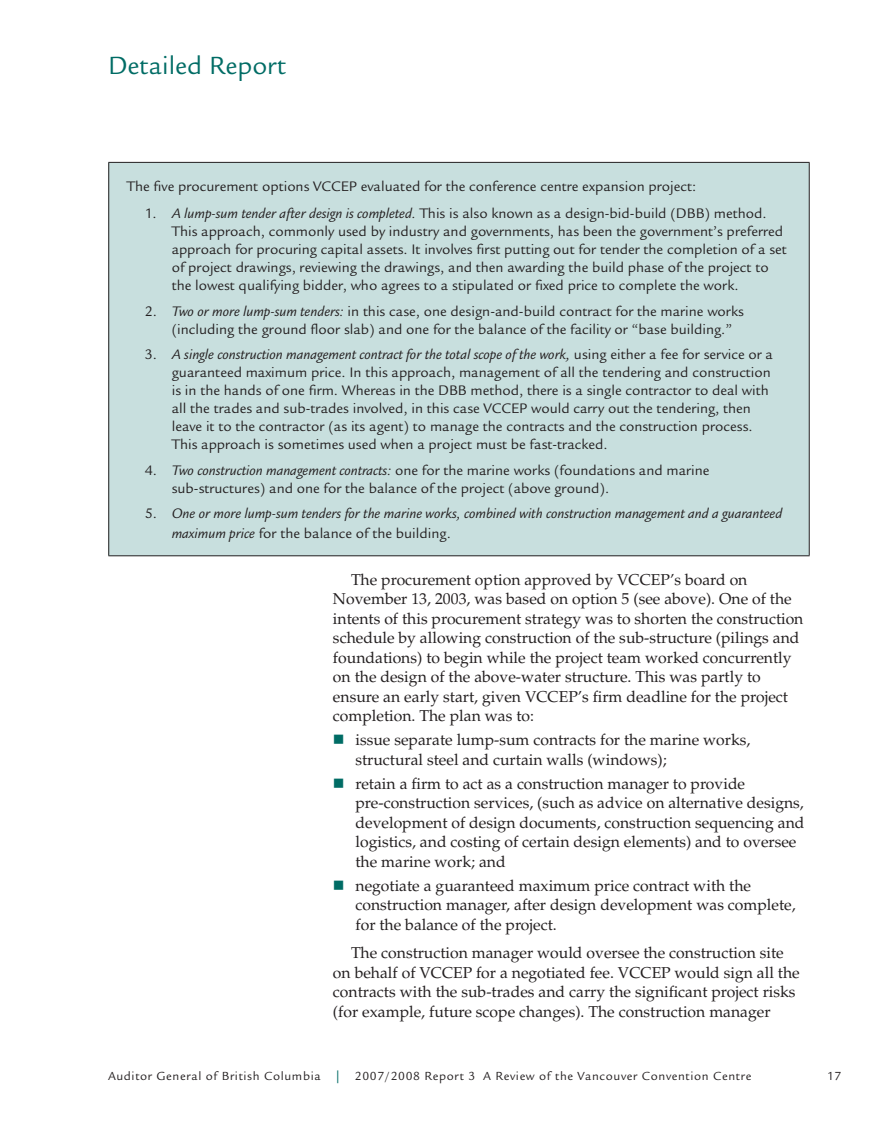
<style>
.page{position:relative;width:891px;height:1134px;background:#fff}
.page>*{position:absolute;margin:0;border:0;box-sizing:border-box;transform-origin:0 0}
.t1{font:27px "Legacy Sans";color:#006c65}
.t2{font:15.75px/19.5px "Palatino";color:#231f20}
.t3{font:15px/18px "Legacy Sans";color:#231f20}
.t4{font:italic 15px/19.5px "Legacy Sans";color:#231f20}
.t5{font:12.75px "Legacy Sans";letter-spacing:.05em;color:#231f20}
.s1{font-style:italic}
.s2{font-style:normal}
.s3{color:#006c65}
</style>
<div class="page">
<div style="left:109px;top:162px;width:700px;height:394px;background:#c8dfde"></div>
<hr style="left:108px;top:162px;width:702px;height:1px;background:#231f20">
<hr style="left:108px;top:163px;width:1px;height:392px;background:#231f20">
<hr style="left:809px;top:163px;width:1px;height:392px;background:#231f20">
<hr style="left:108px;top:555px;width:702px;height:1px;background:#231f20">
<h1 class="t1" style="left:108px;top:50px;width:180px">Detailed Report</h1>
<p class="t3" style="left:127px;top:178px;width:571px">The five procurement options VCCEP evaluated for the conference centre expansion project:</p>
<p class="t3" style="left:172px;top:205px;width:617px;text-indent:-27px">1. <span class="s1">A lump-sum tender after design is completed.</span> This is also known as a design-bid-build (DBB) method.<br>This approach, commonly used by industry and governments, has been the government’s preferred approach for procuring capital assets. It involves first putting out for tender the completion of a set of project drawings, reviewing the drawings, and then awarding the build phase of the project to the lowest qualifying bidder, who agrees to a stipulated or fixed price to complete the work.</p>
<p class="t3" style="left:172px;top:302px;width:574px;text-indent:-27px">2. <span class="s1">Two or more lump-sum tenders:</span> in this case, one design-and-build contract for the marine works (including the ground floor slab) and one for the balance of the facility or “base building.”</p>
<p class="t3" style="left:172px;top:346px;width:603px;text-indent:-27px">3. <span class="s1">A single construction management contract for the total scope of the work,</span> using either a fee for service or a guaranteed maximum price. In this approach, management of all the tendering and construction is in the hands of one firm. Whereas in the DBB method, there is a single contractor to deal with all the trades and sub-trades involved, in this case VCCEP would carry out the tendering, then leave it to the contractor (as its agent) to manage the contracts and the construction process.<br>This approach is sometimes used when a project must be fast-tracked.</p>
<p class="t3" style="left:172px;top:461px;width:539px;text-indent:-27px">4. <span class="s1">Two construction management contracts:</span> one for the marine works (foundations and marine sub‑structures) and one for the balance of the project (above ground).</p>
<p class="t4" style="left:172px;top:504px;width:612px;text-indent:-27px"><span class="s2">5.</span> One or more lump-sum tenders for the marine works, combined with construction management and a guaranteed maximum price <span class="s2">for the balance of the building.</span></p>
<p class="t2" style="left:333px;top:570px;width:472px;text-indent:18px">The procurement option approved by VCCEP’s board on November 13, 2003, was based on option 5 (see above). One of the intents of this procurement strategy was to shorten the construction schedule by allowing construction of the sub-structure (pilings and foundations) to begin while the project team worked concurrently on the design of the above-water structure. This was partly to ensure an early start, given VCCEP’s firm deadline for the project completion. The plan was to:</p>
<p class="t2" style="left:356px;top:730px;width:396px">issue separate lump-sum contracts for the marine works, structural steel and curtain walls (windows);</p>
<p class="t2" style="left:356px;top:774px;width:450px">retain a firm to act as a construction manager to provide pre‑construction services, (such as advice on alternative designs, development of design documents, construction sequencing and logistics, and costing of certain design elements) and to oversee the marine work; and</p>
<p class="t2" style="left:356px;top:876px;width:442px">negotiate a guaranteed maximum price contract with the construction manager, after design development was complete, for the balance of the project.</p>
<p class="t2" style="left:333px;top:943px;width:468px;text-indent:18px">The construction manager would oversee the construction site on behalf of VCCEP for a negotiated fee. VCCEP would sign all the contracts with the sub-trades and carry the significant project risks (for example, future scope changes). The construction manager</p>
<p class="t5" style="left:108px;top:1069px;width:645px">Auditor General of British Columbia <span class="s3">|</span> 2007/2008 Report 3 A Review of the Vancouver Convention Centre</p>
<p class="t5" style="left:827px;top:1069px;width:16px">17</p>
</div>
